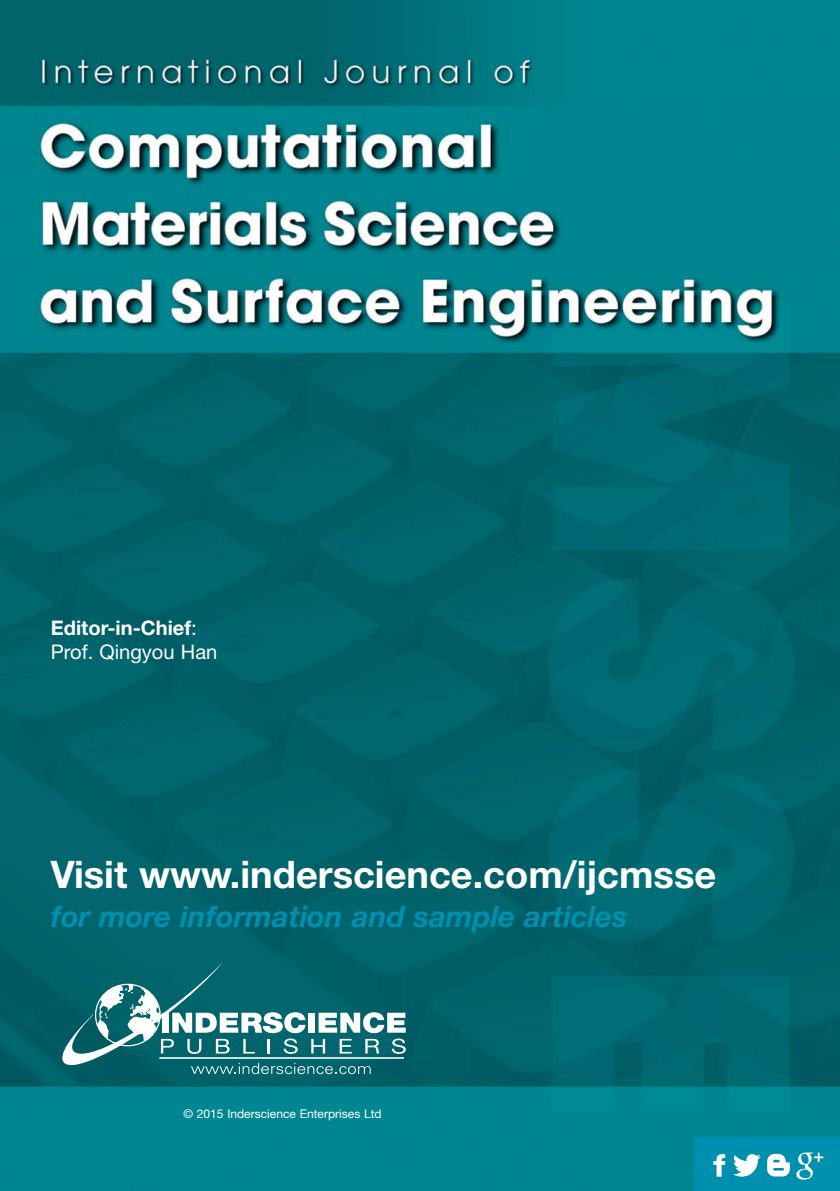
<style>
.page{position:relative;width:840px;height:1191px;background:#fff}
.page>*{position:absolute;margin:0;border:0;box-sizing:border-box;transform-origin:0 0}
.t1{font:700 38px "Helvetica Neue";color:#fff}
.t2{font:italic 700 29.4px "Helvetica Neue";color:#0090af}
.t3{font:20px/24.4px "Helvetica Neue";color:#fff}
.t4{font:12px "Helvetica Neue";color:#fff}
.s1{font-weight:700}
</style>
<div class="page">
<img style="left:0;top:0;width:839px;height:1191px">
<svg style="left:62px;top:963px;width:343px;height:111px;background:#317f86"></svg>
<div style="left:694px;top:1137px;width:145px;height:54px;background:#0090af"></div>
<svg style="left:713px;top:1154px;width:11px;height:22px"></svg>
<svg style="left:733px;top:1154px;width:27px;height:22px"></svg>
<svg style="left:767px;top:1153px;width:22px;height:23px"></svg>
<svg style="left:796px;top:1152px;width:26px;height:27px"></svg>
<p class="t3" style="left:51px;top:617px;width:168px"><span class="s1">Editor-in-Chief</span>:<br>Prof. Qingyou Han</p>
<p class="t1" style="left:51px;top:860px;width:666px">Visit www.inderscience.com/ijcmsse</p>
<p class="t2" style="left:51px;top:906px;width:577px">for more information and sample articles</p>
<p class="t4" style="left:183px;top:1109px;width:199px">© 2015 Inderscience Enterprises Ltd</p>
</div>
